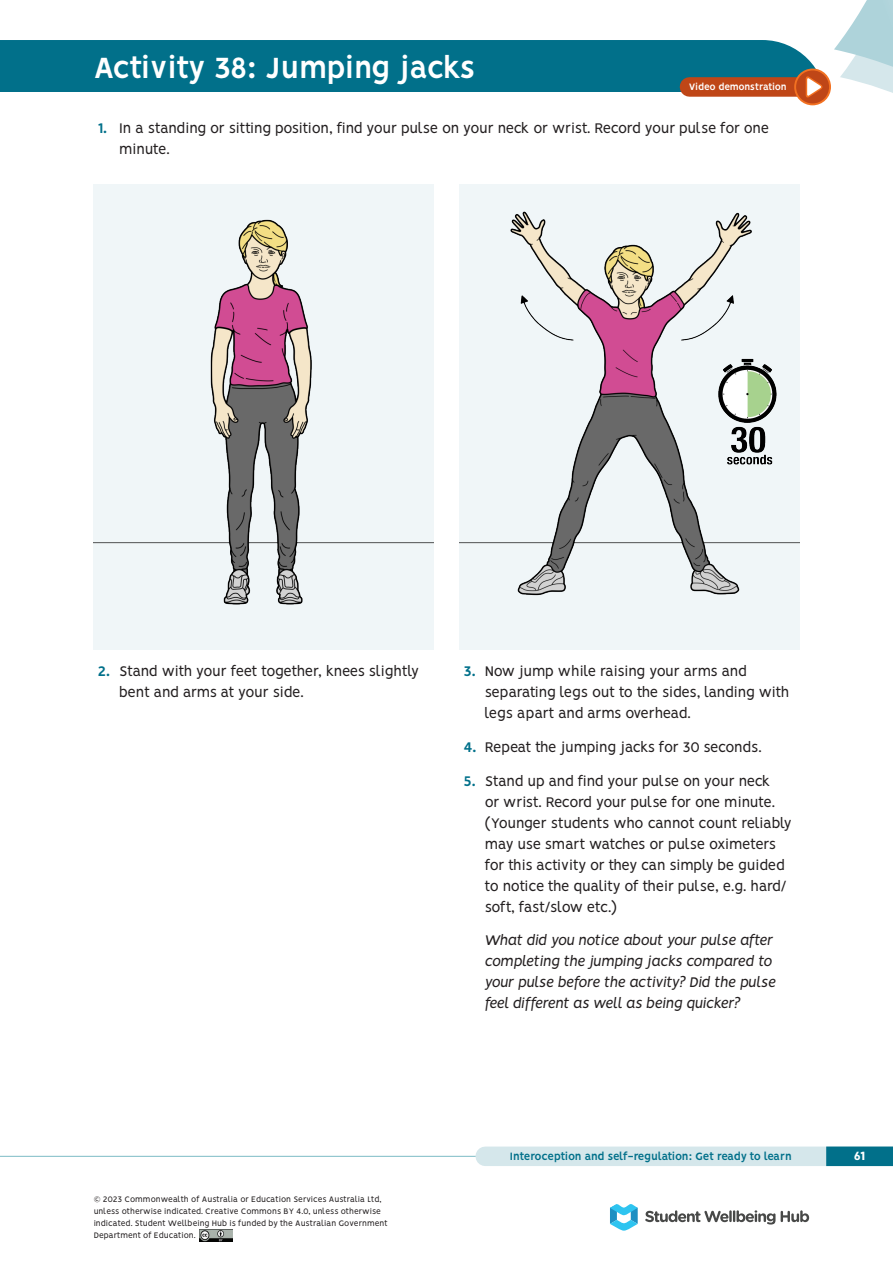
<style>
.page{position:relative;width:893px;height:1263px;background:#fff}
.page>*{position:absolute;margin:0;border:0;box-sizing:border-box;transform-origin:0 0}
.t1{font:700 33px "Vision";letter-spacing:-.03em;color:#fff}
.t2{font:15.75px/21px "Vision";letter-spacing:-.03em;color:#231f20}
.t3{font:italic 15.75px/21px "Vision";color:#231f20}
.t4{font:800 13.5px "Vision";color:#fff}
.t5{font:700 12px "Vision";letter-spacing:-.03em;color:#01708a}
.t6{font:700 10.5px "Vision";letter-spacing:-.03em;color:#fff}
.t7{font:9px/12px "Vision";color:#231f20}
.s1{font-weight:700;color:#01708a}
</style>
<div class="page">
<svg style="left:834px;top:0;width:59px;height:93px"></svg>
<div style="left:0;top:40px;width:826px;height:51px;background:#01708a"></div>
<hr style="left:0;top:1156px;width:893px;height:1px;background:#7cbcc5">
<div style="left:485px;top:1146px;width:408px;height:20px;background:#d5e7eb"></div>
<div style="left:689px;top:77px;width:114px;height:20px;background:#bf4617"></div>
<svg style="left:794px;top:69px;width:37px;height:36px"></svg>
<div style="left:796px;top:70px;width:33px;height:33px;background:#bf4617;border-radius:50%"></div>
<svg style="left:806px;top:76px;width:17px;height:22px"></svg>
<div style="left:826px;top:1146px;width:67px;height:20px;background:#01708a"></div>
<svg style="left:610px;top:1204px;width:28px;height:27px"></svg>
<svg style="left:645px;top:1210px;width:130px;height:14px"></svg>
<svg style="left:781px;top:1210px;width:28px;height:12px"></svg>
<div style="left:459px;top:185px;width:340px;height:465px;background:#f0f6f8"></div>
<img style="left:459px;top:211px;width:340px;height:385px">
<div style="left:94px;top:185px;width:340px;height:465px;background:#f0f6f8"></div>
<img style="left:94px;top:219px;width:340px;height:386px">
<img style="left:701px;top:351px;width:89px;height:138px">
<img style="left:200px;top:1230px;width:32px;height:11px">
<h1 class="t1" style="left:94px;top:48px;width:383px">Activity 38: Jumping jacks</h1>
<p class="t2" style="left:119px;top:119px;width:651px;text-indent:-21px"><span class="s1">1.</span> In a standing or sitting position, find your pulse on your neck or wrist. Record your pulse for one minute.</p>
<p class="t6" style="left:689px;top:81px;width:99px">Video demonstration</p>
<p class="t2" style="left:119px;top:662px;width:301px;text-indent:-21px"><span class="s1">2.</span> Stand with your feet together, knees slightly bent and arms at your side.</p>
<p class="t2" style="left:485px;top:662px;width:306px;text-indent:-21px"><span class="s1">3.</span> Now jump while raising your arms and separating legs out to the sides, landing with legs apart and arms overhead.</p>
<p class="t2" style="left:463px;top:738px;width:300px"><span class="s1">4.</span> Repeat the jumping jacks for 30 seconds.</p>
<p class="t2" style="left:485px;top:772px;width:308px;text-indent:-21px"><span class="s1">5.</span> Stand up and find your pulse on your neck<br>or wrist. Record your pulse for one minute. (Younger students who cannot count reliably may use smart watches or pulse oximeters for this activity or they can simply be guided to notice the quality of their pulse, e.g. hard/ soft, fast/slow etc.)</p>
<p class="t3" style="left:485px;top:930px;width:292px">What did you notice about your pulse after completing the jumping jacks compared to your pulse before the activity? Did the pulse feel different as well as being quicker?</p>
<p class="t7" style="left:94px;top:1194px;width:295px">© 2023 Commonwealth of Australia or Education Services Australia Ltd, unless otherwise indicated. Creative Commons BY 4.0, unless otherwise indicated. Student Wellbeing Hub is funded by the Australian Government Department of Education.</p>
<p class="t5" style="left:510px;top:1149px;width:283px">Interoception and self-regulation: Get ready to learn</p>
<p class="t4" style="left:854px;top:1148px;width:13px">61</p>
</div>
